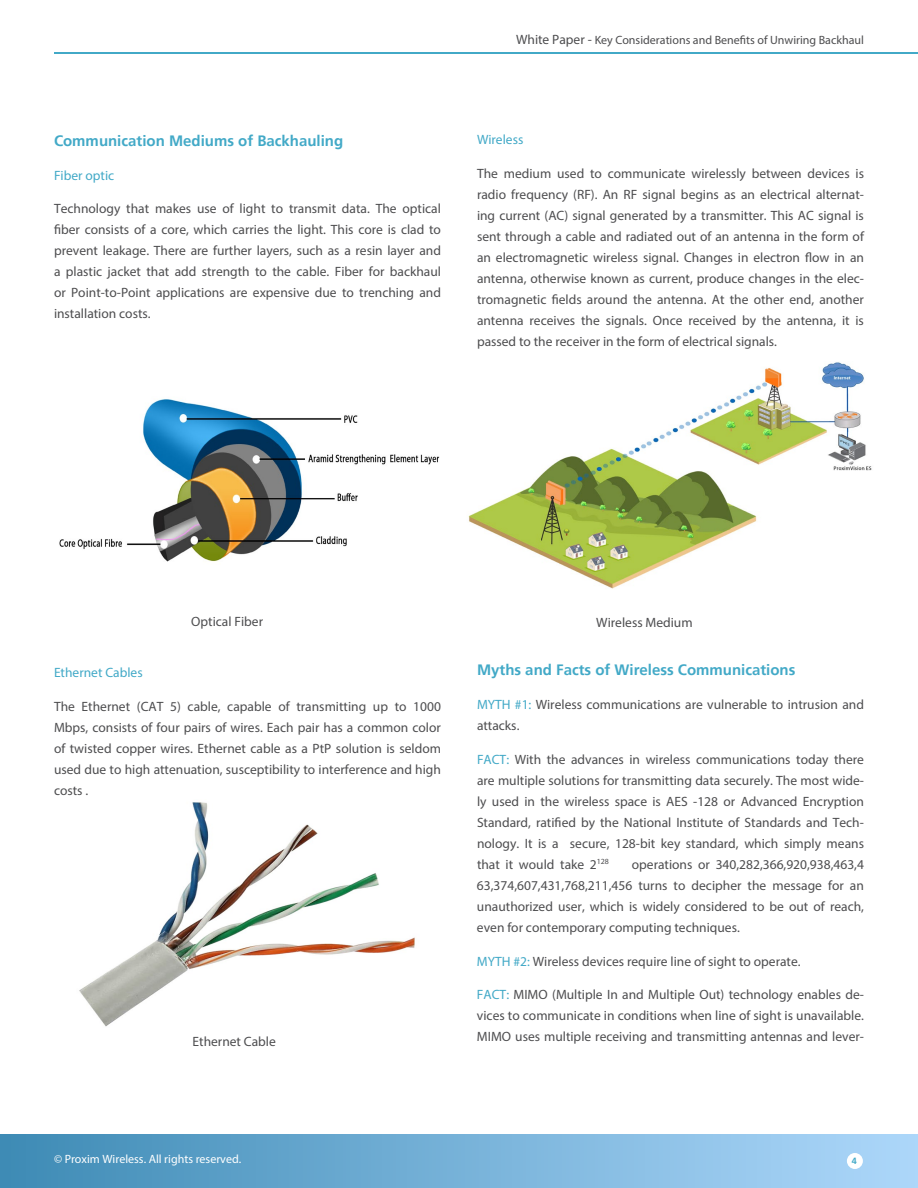
<style>
.page{position:relative;width:918px;height:1188px;background:#fff}
.page>*{position:absolute;margin:0;border:0;box-sizing:border-box;transform-origin:0 0}
.t1{font:700 15px "Frutiger";color:#42a9c7}
.t2{font:13.5px/21px "Myriad Pro";color:#4d4d4f;text-align:justify}
.t3{font:13.5px "Myriad Pro";color:#42a9c7}
.t4{font:12px "Myriad Pro";color:#4d4d4f}
.t5{font:12px "Myriad Pro";color:#fff}
.t6{font:700 9px "Frutiger";color:#42a9c7}
.s1{font-size:13.5px}
.s2{color:#42a9c7}
</style>
<div class="page">
<div style="left:0;top:1134px;width:918px;height:54px;background:linear-gradient(to right,#3e8bb5,#aed8fb)"></div>
<hr style="left:54px;top:52px;width:864px;height:2px;background:#42a9c7">
<div style="left:847px;top:1153px;width:16px;height:16px;background:#fff;border-radius:50%"></div>
<img style="left:59px;top:399px;width:381px;height:163px">
<img style="left:468px;top:362px;width:404px;height:227px">
<img style="left:79px;top:802px;width:336px;height:225px">
<p class="t1" style="left:54px;top:132px;width:291px">Communication Mediums of Backhauling</p>
<p class="t3" style="left:54px;top:167px;width:62px">Fiber optic</p>
<p class="t2" style="left:54px;top:198px;width:389px">Technology that makes use of light to transmit data. The optical fiber consists of a core, which carries the light. This core is clad to prevent leakage. There are further layers, such as a resin layer and a plastic jacket that add strength to the cable. Fiber for backhaul or Point-to-Point applications are expensive due to trenching and installation costs.</p>
<p class="t4" style="left:516px;top:33px;width:349px"><span class="s1">White Paper -</span> Key Considerations and Benefits of Unwiring Backhaul</p>
<p class="t3" style="left:477px;top:131px;width:48px">Wireless</p>
<p class="t2" style="left:477px;top:162px;width:389px">The medium used to communicate wirelessly between devices is radio frequency (RF). An RF signal begins as an electrical alternat&shy;ing current (AC) signal generated by a transmitter. This AC signal is sent through a cable and radiated out of an antenna in the form of an electromagnetic wireless signal. Changes in electron flow in an antenna, otherwise known as current, produce changes in the elec&shy;tromagnetic fields around the antenna. At the other end, another antenna receives the signals. Once received by the antenna, it is passed to the receiver in the form of electrical signals.</p>
<p class="t2" style="left:191px;top:610px;width:73px">Optical Fiber</p>
<p class="t3" style="left:54px;top:664px;width:90px">Ethernet Cables</p>
<p class="t2" style="left:54px;top:695px;width:389px">The Ethernet (CAT 5) cable, capable of transmitting up to 1000<br>Mbps, consists of four pairs of wires. Each pair has a common color of twisted copper wires. Ethernet cable as a PtP solution is seldom used due to high attenuation, susceptibility to interference and high costs .</p>
<p class="t2" style="left:193px;top:1030px;width:85px">Ethernet Cable</p>
<p class="t2" style="left:596px;top:612px;width:98px">Wireless Medium</p>
<p class="t1" style="left:477px;top:661px;width:320px">Myths and Facts of Wireless Communications</p>
<p class="t2" style="left:477px;top:694px;width:389px"><span class="s2">MYTH #1:</span> Wireless communications are vulnerable to intrusion and attacks.</p>
<p class="t2" style="left:477px;top:749px;width:389px"><span class="s2">FACT:</span> With the advances in wireless communications today there are multiple solutions for transmitting data securely. The most wide&shy;ly used in the wireless space is AES -128 or Advanced Encryption Standard, ratified by the National Institute of Standards and Tech&shy;nology. It is a secure, 128-bit key standard, which simply means that it would take 2<sup>128</sup></p>
<p class="t2" style="left:477px;top:854px;width:389px;text-indent:155px">operations or 340,282,366,920,938,463,4<br>63,374,607,431,768,211,456 turns to decipher the message for an unauthorized user, which is widely considered to be out of reach, even for contemporary computing techniques.</p>
<p class="t2" style="left:477px;top:950px;width:325px"><span class="s2">MYTH #2:</span> Wireless devices require line of sight to operate.</p>
<p class="t2" style="left:477px;top:984px;width:389px"><span class="s2">FACT:</span> MIMO (Multiple In and Multiple Out) technology enables de&shy;vices to communicate in conditions when line of sight is unavailable.<br>MIMO uses multiple receiving and transmitting antennas and lever-</p>
<p class="t5" style="left:54px;top:1152px;width:189px">© Proxim Wireless. All rights reserved.</p>
<p class="t6" style="left:852px;top:1155px;width:7px">4</p>
</div>
